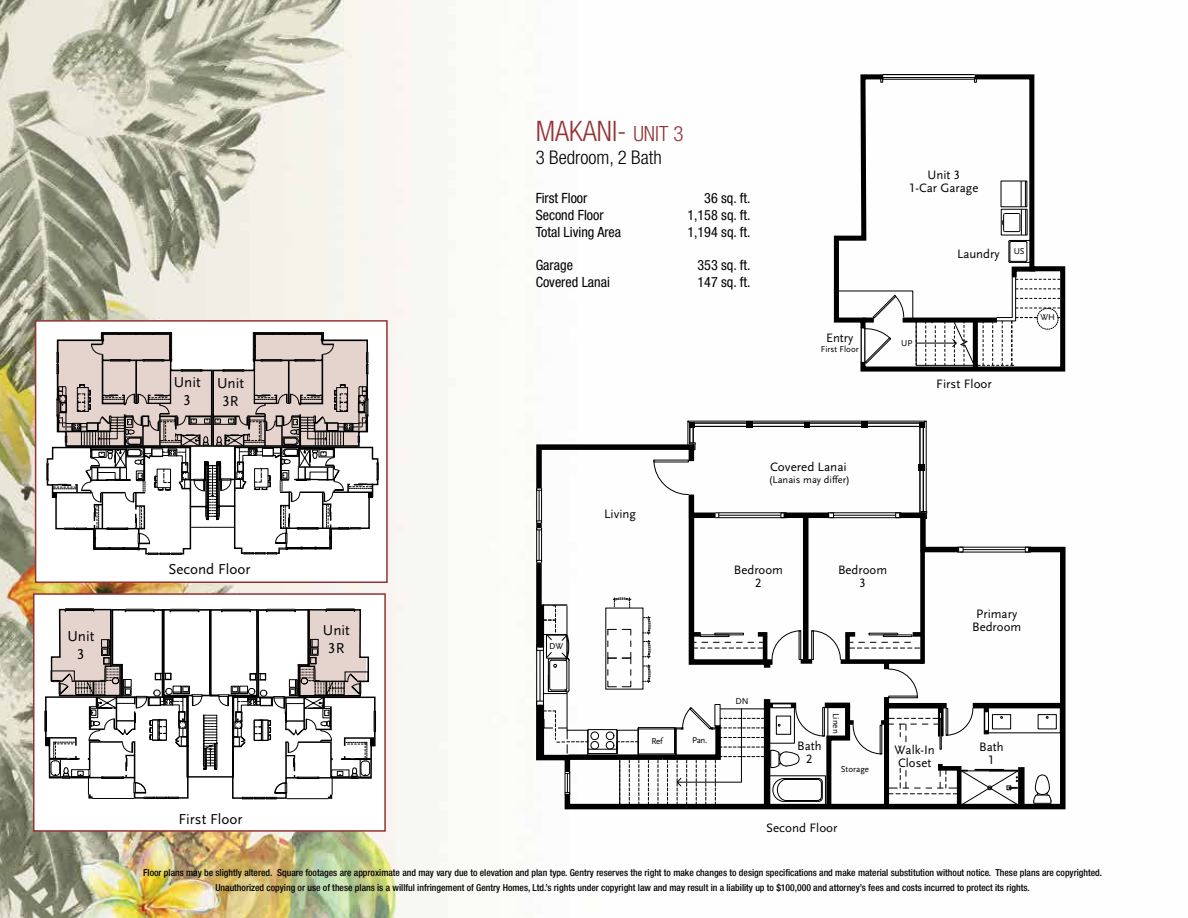
<style>
.page{position:relative;width:1188px;height:918px;background:#fff}
.page>*{position:absolute;margin:0;border:0;box-sizing:border-box;transform-origin:0 0}
.t1{font:300 condensed 28.2px "Helvetica Neue";color:#933235}
.t2{font:300 condensed 18.9px "Helvetica Neue";color:#000}
.t3{font:15px/18px "Scala Sans LF Hwn";color:#000;text-align:center}
.t4{font:condensed 14.1px "Helvetica Neue";color:#000}
.t5{font:12.75px/12.8px "Scala Sans LF Hwn";color:#000;text-align:center}
.t6{font:10.2px "Scala Sans LF Hwn";color:#000}
.t7{font:500 condensed 9.6px/15px "Helvetica Neue";color:#000;text-align:center}
.t8{font:8.85px "Scala Sans LF Hwn";color:#000}
.s1{font-size:21px}
</style>
<div class="page">
<img style="left:0;top:0;width:927px;height:918px">
<svg style="left:562px;top:546px;width:504px;height:266px"></svg>
<div style="left:973px;top:703px;width:89px;height:5px;background:#000"></div>
<div style="left:1038px;top:714px;width:19px;height:15px;border:1px solid #000"></div>
<div style="left:988px;top:707px;width:73px;height:26px;border:1px solid #000"></div>
<svg style="left:858px;top:72px;width:208px;height:302px"></svg>
<div style="left:903px;top:318px;width:94px;height:5px;background:#000"></div>
<hr style="left:916px;top:365px;width:58px;height:1px;background:#000">
<svg style="left:945px;top:322px;width:1px;height:43px"></svg>
<svg style="left:932px;top:322px;width:4px;height:43px"></svg>
<svg style="left:925px;top:322px;width:1px;height:43px"></svg>
<hr style="left:883px;top:74px;width:91px;height:1px;background:#000">
<div style="left:882px;top:77px;width:93px;height:3px;border:1px solid #000"></div>
<svg style="left:974px;top:78px;width:3px;height:4px"></svg>
<hr style="left:916px;top:343px;width:40px;height:1px;background:#000">
<svg style="left:952px;top:181px;width:108px;height:185px"></svg>
<svg style="left:831px;top:72px;width:86px;height:294px"></svg>
<svg style="left:534px;top:421px;width:518px;height:390px"></svg>
<div style="left:33px;top:593px;width:353px;height:239px;background:#fff;border:2px solid #933235"></div>
<svg style="left:44px;top:608px;width:332px;height:192px"></svg>
<div style="left:35px;top:320px;width:353px;height:263px;background:#fff;border:2px solid #933235"></div>
<svg style="left:46px;top:332px;width:333px;height:223px"></svg>
<h3 class="t3" style="left:67px;top:628px;width:29px">Unit<br>3</h3>
<h1 class="t1" style="left:536px;top:115px;width:149px">MAKANI- <span class="s1">UNIT 3</span></h1>
<h2 class="t2" style="left:536px;top:146px;width:128px">3 Bedroom, 2 Bath</h2>
<h3 class="t4" style="left:536px;top:189px;width:53px">First Floor</h3>
<h3 class="t4" style="left:704px;top:189px;width:48px">36 sq. ft.</h3>
<h3 class="t4" style="left:536px;top:206px;width:69px">Second Floor</h3>
<h3 class="t4" style="left:687px;top:206px;width:65px">1,158 sq. ft.</h3>
<h3 class="t4" style="left:536px;top:223px;width:87px">Total Living Area</h3>
<h3 class="t4" style="left:687px;top:223px;width:65px">1,194 sq. ft.</h3>
<h3 class="t4" style="left:536px;top:257px;width:39px">Garage</h3>
<h3 class="t4" style="left:697px;top:257px;width:55px">353 sq. ft.</h3>
<h3 class="t4" style="left:536px;top:274px;width:76px">Covered Lanai</h3>
<h3 class="t4" style="left:697px;top:274px;width:55px">147 sq. ft.</h3>
<h3 class="t5" style="left:909px;top:169px;width:71px">Unit 3<br>1-Car Garage</h3>
<h3 class="t5" style="left:957px;top:247px;width:44px">Laundry</h3>
<p class="t8" style="left:1014px;top:246px;width:13px">US</p>
<p class="t8" style="left:1040px;top:312px;width:16px">WH</p>
<h3 class="t5" style="left:826px;top:332px;width:29px">Entry</h3>
<p class="t8" style="left:821px;top:345px;width:40px">First Floor</p>
<p class="t8" style="left:901px;top:338px;width:13px">UP</p>
<h3 class="t3" style="left:174px;top:374px;width:29px">Unit<br>3</h3>
<h3 class="t3" style="left:217px;top:374px;width:29px">Unit<br>3R</h3>
<h3 class="t5" style="left:936px;top:377px;width:57px">First Floor</h3>
<h3 class="t5" style="left:770px;top:461px;width:78px">Covered Lanai</h3>
<p class="t6" style="left:769px;top:474px;width:83px">(Lanais may differ)</p>
<h3 class="t5" style="left:604px;top:507px;width:33px">Living</h3>
<h3 class="t3" style="left:168px;top:560px;width:84px">Second Floor</h3>
<h3 class="t5" style="left:734px;top:564px;width:51px">Bedroom<br>2</h3>
<h3 class="t5" style="left:838px;top:564px;width:51px">Bedroom<br>3</h3>
<h3 class="t3" style="left:323px;top:621px;width:29px">Unit<br>3R</h3>
<p class="t8" style="left:549px;top:641px;width:16px">DW</p>
<h3 class="t5" style="left:972px;top:608px;width:51px">Primary<br>Bedroom</h3>
<p class="t8" style="left:735px;top:696px;width:15px">DN</p>
<p class="t8" style="left:841px;top:713px;width:22px;rotate:90deg">Linen</p>
<p class="t8" style="left:652px;top:737px;width:13px">Ref</p>
<p class="t8" style="left:692px;top:735px;width:16px">Pan.</p>
<h3 class="t5" style="left:797px;top:740px;width:26px">Bath<br>2</h3>
<p class="t8" style="left:841px;top:764px;width:30px">Storage</p>
<h3 class="t5" style="left:895px;top:744px;width:42px;text-align:left">Walk-In<br>Closet</h3>
<h3 class="t5" style="left:979px;top:741px;width:26px">Bath<br>1</h3>
<h3 class="t3" style="left:178px;top:810px;width:66px">First Floor</h3>
<h3 class="t5" style="left:766px;top:822px;width:73px">Second Floor</h3>
<p class="t7" style="left:143px;top:865px;width:961px">Floor plans may be slightly altered. Square footages are approximate and may vary due to elevation and plan type. Gentry reserves the right to make changes to design specifications and make material substitution without notice. These plans are copyrighted.<br>Unauthorized copying or use of these plans is a willful infringement of Gentry Homes, Ltd.’s rights under copyright law and may result in a liability up to $100,000 and attorney’s fees and costs incurred to protect its rights.</p>
</div>
